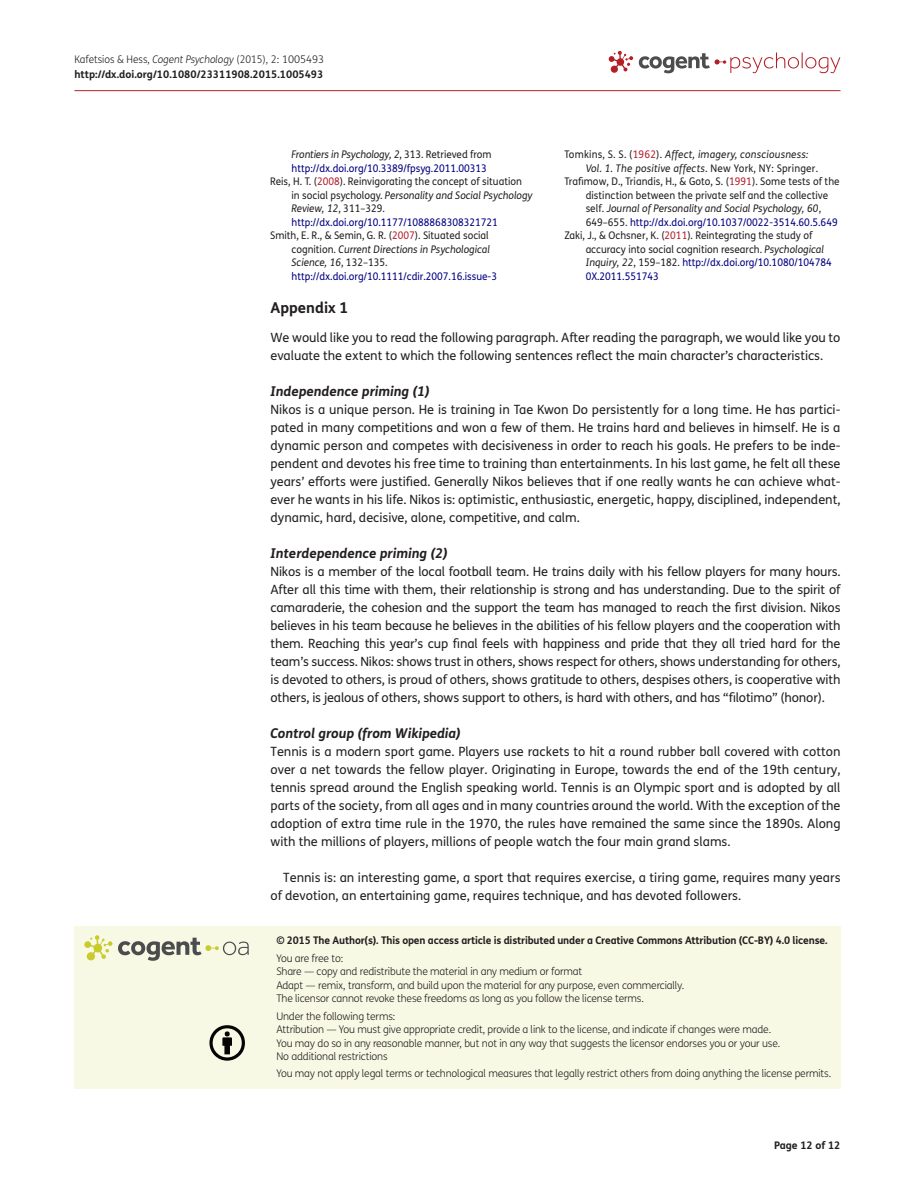
<style>
.page{position:relative;width:915px;height:1191px;background:#fff}
.page>*{position:absolute;margin:0;border:0;box-sizing:border-box;transform-origin:0 0}
.t1{font:700 15px "FS Me Pro";color:#231f20}
.t2{font:italic 700 13.5px "FS Me Pro";color:#231f20}
.t3{font:12.75px/18px "FS Me Pro";color:#231f20;text-align:justify}
.t4{font:300 10.5px/13.5px "FS Me Pro";letter-spacing:-.015em;color:#231f20}
.t5{font:10.5px "FS Me Pro";color:#231f20;scale:.95 1}
.t6{font:10.5px "FS Me Pro";color:#000080;scale:.95 1}
.t7{font:italic 10.5px "FS Me Pro";color:#231f20;scale:.95 1}
.t8{font:700 10.5px/15px "FS Me Pro";letter-spacing:-.015em;color:#231f20}
.t9{font:italic 10.5px "FS Me Pro";letter-spacing:.02em;color:#231f20;scale:.95 1}
.s1{font-weight:300}
.s2{font-weight:300;font-style:italic}
.s3{font-style:normal}
.s4{color:#b3202d}
.s5{font-style:normal;color:#b3202d}
.s6{color:#231f20}
.s7{font-style:italic}
.s8{font-style:italic;color:#231f20}
</style>
<div class="page">
<svg style="left:608px;top:51px;width:232px;height:22px"></svg>
<hr style="left:74px;top:90px;width:766px;height:1px;background:#b3202d">
<div style="left:74px;top:926px;width:766px;height:162px;background:#f8f9e5"></div>
<svg style="left:118px;top:937px;width:131px;height:23px;background:#c7c8b8"></svg>
<svg style="left:84px;top:935px;width:28px;height:25px"></svg>
<svg style="left:209px;top:1025px;width:36px;height:35px"></svg>
<p class="t8" style="left:74px;top:51px;width:251px"><span class="s1">Kafetsios &amp; Hess,</span> <span class="s2">Cogent Psychology</span> <span class="s1">(2015), 2: 1005493 </span>http://dx.doi.org/10.1080/23311908.2015.1005493</p>
<p class="t7" style="left:291px;top:147px;width:212px">Frontiers in Psychology, 2<span class="s3">, 313. Retrieved from</span></p>
<p class="t6" style="left:291px;top:161px;width:207px">http://dx.doi.org/10.3389/fpsyg.2011.00313</p>
<p class="t5" style="left:270px;top:174px;width:266px">Reis, H. T. (<span class="s4">2008</span>). Reinvigorating the concept of situation</p>
<p class="t7" style="left:291px;top:188px;width:255px"><span class="s3">in social psychology.</span> Personality and Social Psychology</p>
<p class="t7" style="left:291px;top:201px;width:100px">Review, 12<span class="s3">, 311–329.</span></p>
<p class="t6" style="left:291px;top:215px;width:219px">http://dx.doi.org/10.1177/1088868308321721</p>
<p class="t5" style="left:270px;top:228px;width:231px">Smith, E. R., &amp; Semin, G. R. (<span class="s4">2007</span>). Situated social</p>
<p class="t7" style="left:291px;top:242px;width:210px"><span class="s3">cognition.</span> Current Directions in Psychological</p>
<p class="t7" style="left:291px;top:255px;width:102px">Science, 16<span class="s3">, 132–135.</span></p>
<p class="t6" style="left:291px;top:269px;width:218px">http://dx.doi.org/10.1111/cdir.2007.16.issue-3</p>
<p class="t9" style="left:564px;top:147px;width:258px"><span class="s3">Tomkins, S. S. (</span><span class="s5">1962</span><span class="s3">).</span> Affect, imagery, consciousness:</p>
<p class="t9" style="left:585px;top:161px;width:246px">Vol. 1. The positive affects<span class="s3">. New York, NY: Springer.</span></p>
<p class="t5" style="left:564px;top:174px;width:291px">Trafimow, D., Triandis, H., &amp; Goto, S. (<span class="s4">1991</span>). Some tests of the</p>
<p class="t5" style="left:585px;top:188px;width:257px">distinction between the private self and the collective</p>
<p class="t7" style="left:585px;top:201px;width:249px"><span class="s3">self.</span> Journal of Personality and Social Psychology, 60<span class="s3">,</span></p>
<p class="t6" style="left:585px;top:215px;width:267px"><span class="s6">649–655.</span> http://dx.doi.org/10.1037/0022-3514.60.5.649</p>
<p class="t5" style="left:564px;top:228px;width:262px">Zaki, J., &amp; Ochsner, K. (<span class="s4">2011</span>). Reintegrating the study of</p>
<p class="t5" style="left:585px;top:242px;width:252px">accuracy into social cognition research. <span class="s7">Psychological</span></p>
<p class="t6" style="left:585px;top:255px;width:260px"><span class="s8">Inquiry, 22</span><span class="s6">, 159–182.</span> http://dx.doi.org/10.1080/104784</p>
<p class="t6" style="left:585px;top:269px;width:78px">0X.2011.551743</p>
<p class="t1" style="left:270px;top:296px;width:79px">Appendix 1</p>
<p class="t3" style="left:270px;top:328px;width:571px">We would like you to read the following paragraph. After reading the paragraph, we would like you to evaluate the extent to which the following sentences reflect the main character’s characteristics.</p>
<p class="t2" style="left:270px;top:381px;width:161px">Independence priming (1)</p>
<p class="t3" style="left:270px;top:400px;width:571px">Nikos is a unique person. He is training in Tae Kwon Do persistently for a long time. He has partici&shy;pated in many competitions and won a few of them. He trains hard and believes in himself. He is a dynamic person and competes with decisiveness in order to reach his goals. He prefers to be inde&shy;pendent and devotes his free time to training than entertainments. In his last game, he felt all these years’ efforts were justified. Generally Nikos believes that if one really wants he can achieve what&shy;ever he wants in his life. Nikos is: optimistic, enthusiastic, energetic, happy, disciplined, independent, dynamic, hard, decisive, alone, competitive, and calm.</p>
<p class="t2" style="left:270px;top:543px;width:179px">Interdependence priming (2)</p>
<p class="t3" style="left:270px;top:562px;width:571px">Nikos is a member of the local football team. He trains daily with his fellow players for many hours.<br>After all this time with them, their relationship is strong and has understanding. Due to the spirit of camaraderie, the cohesion and the support the team has managed to reach the first division. Nikos believes in his team because he believes in the abilities of his fellow players and the cooperation with them. Reaching this year’s cup final feels with happiness and pride that they all tried hard for the team’s success. Nikos: shows trust in others, shows respect for others, shows understanding for others, is devoted to others, is proud of others, shows gratitude to others, despises others, is cooperative with others, is jealous of others, shows support to others, is hard with others, and has “filotimo” (honor).</p>
<p class="t2" style="left:270px;top:723px;width:192px">Control group (from Wikipedia)</p>
<p class="t3" style="left:270px;top:742px;width:571px">Tennis is a modern sport game. Players use rackets to hit a round rubber ball covered with cotton over a net towards the fellow player. Originating in Europe, towards the end of the 19th century, tennis spread around the English speaking world. Tennis is an Olympic sport and is adopted by all parts of the society, from all ages and in many countries around the world. With the exception of the adoption of extra time rule in the 1970, the rules have remained the same since the 1890s. Along with the millions of players, millions of people watch the four main grand slams.</p>
<p class="t3" style="left:270px;top:868px;width:571px;text-indent:13px">Tennis is: an interesting game, a sport that requires exercise, a tiring game, requires many years of devotion, an entertaining game, requires technique, and has devoted followers.</p>
<p class="t8" style="left:276px;top:932px;width:552px">© 2015 The Author(s). This open access article is distributed under a Creative Commons Attribution (CC-BY) 4.0 license.</p>
<p class="t4" style="left:276px;top:950px;width:409px">You are free to:<br>Share — copy and redistribute the material in any medium or format<br>Adapt — remix, transform, and build upon the material for any purpose, even commercially.<br>The licensor cannot revoke these freedoms as long as you follow the license terms.</p>
<p class="t4" style="left:276px;top:1009px;width:505px">Under the following terms:<br>Attribution — You must give appropriate credit, provide a link to the license, and indicate if changes were made.<br>You may do so in any reasonable manner, but not in any way that suggests the licensor endorses you or your use.<br>No additional restrictions</p>
<p class="t4" style="left:276px;top:1066px;width:556px">You may not apply legal terms or technological measures that legally restrict others from doing anything the license permits.</p>
<p class="t8" style="left:773px;top:1137px;width:68px">Page 12 of 12</p>
</div>
